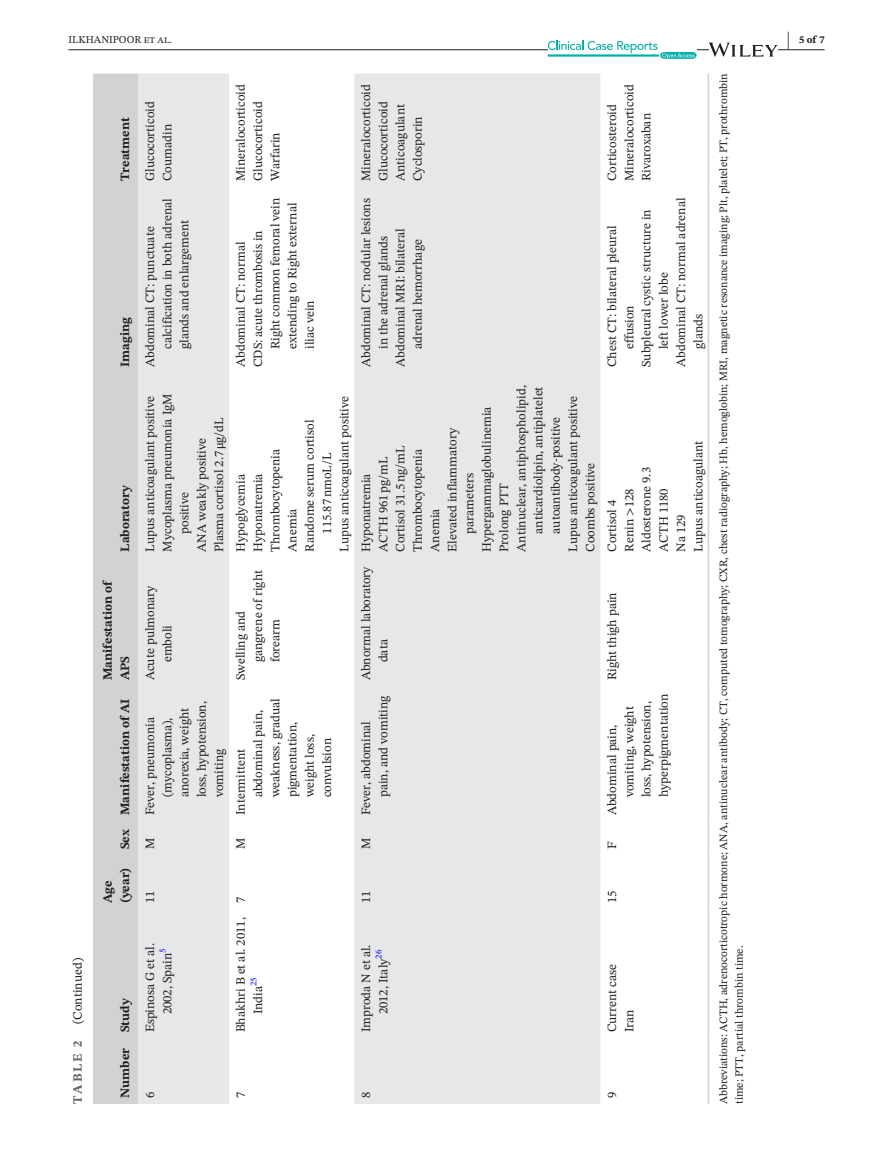
<style>
.page{position:relative;width:893px;height:1174px;background:#fff}
.page>*{position:absolute;margin:0;border:0;box-sizing:border-box;transform-origin:0 0}
.t1{font:700 21px "STIX Two Text";color:#231f20;scale:.42 1}
.t2{font:12.75px/17.2px "STIX Two Text";color:#231f20}
.t3{font:700 12.75px/17.2px "STIX Two Text";color:#231f20}
.t4{font:700 12.75px "STIX Two Text";letter-spacing:.14em;color:#636366}
.t5{font:11.25px "STIX Two Text";color:#231f20}
.t6{font:10.5px "STIX Two Text";color:#231f20}
.t7{font:700 10.5px "STIX Two Text";color:#231f20}
.t8{font:8.85px "STIX Two Text";color:#00f}
.s1{font-family:"STIX"}
</style>
<div class="page">
<hr style="left:68px;top:49px;width:756px;height:1px;background:#231f20">
<svg style="left:548px;top:41px;width:149px;height:18px"></svg>
<svg style="left:709px;top:43px;width:68px;height:14px"></svg>
<div style="left:93px;top:74px;width:45px;height:1030px;background:#d1d2d4"></div>
<svg style="left:138px;top:74px;width:462px;height:1030px;fill:#e6e7e9"></svg>
<hr style="left:708px;top:1038px;width:1px;height:66px;background:#d1d2d4">
<hr style="left:708px;top:909px;width:1px;height:129px;background:#d1d2d4">
<hr style="left:708px;top:855px;width:1px;height:54px;background:#d1d2d4">
<hr style="left:708px;top:821px;width:1px;height:34px;background:#d1d2d4">
<hr style="left:708px;top:686px;width:1px;height:135px;background:#d1d2d4">
<hr style="left:708px;top:558px;width:1px;height:128px;background:#d1d2d4">
<hr style="left:708px;top:373px;width:1px;height:185px;background:#d1d2d4">
<hr style="left:708px;top:187px;width:1px;height:186px;background:#d1d2d4">
<hr style="left:708px;top:74px;width:1px;height:113px;background:#d1d2d4">
<h1 class="t1" style="left:787px;top:24px;width:8px">|</h1>
<p class="t6" style="left:68px;top:32px;width:105px">ILKHANIPOOR et al.</p>
<p class="t7" style="left:799px;top:32px;width:27px">5 of 7</p>
<p class="t2" style="left:69px;top:1024px;width:68px;rotate:-90deg">(Continued)</p>
<p class="t4" style="left:68px;top:1104px;width:65px;rotate:-90deg">TABLE 2</p>
<p class="t3" style="left:117px;top:181px;width:66px;rotate:-90deg">Treatment</p>
<p class="t3" style="left:117px;top:367px;width:51px;rotate:-90deg">Imaging</p>
<p class="t3" style="left:117px;top:552px;width:68px;rotate:-90deg">Laboratory</p>
<p class="t3" style="left:99px;top:680px;width:102px;rotate:-90deg">Manifestation of<br>APS</p>
<p class="t3" style="left:117px;top:849px;width:152px;rotate:-90deg">Sex Manifestation of AI</p>
<p class="t3" style="left:99px;top:903px;width:38px;rotate:-90deg">Age (year)</p>
<p class="t3" style="left:117px;top:1098px;width:101px;rotate:-90deg">Number Study</p>
<p class="t2" style="left:141px;top:181px;width:81px;rotate:-90deg">Glucocorticoid<br>Coumadin</p>
<p class="t2" style="left:141px;top:349px;width:153px;text-indent:-18px;rotate:-90deg">Abdominal CT: punctuate calcification in both adrenal glands and enlargement</p>
<p class="t2" style="left:141px;top:552px;width:157px;rotate:-90deg">Lupus anticoagulant positive</p>
<p class="t2" style="left:158px;top:552px;width:160px;rotate:-90deg">Mycoplasma pneumonia IgM</p>
<p class="t2" style="left:210px;top:552px;width:136px;rotate:-90deg">Plasma cortisol 2.7<span class="s1">μ</span>g/dL</p>
<p class="t2" style="left:193px;top:552px;width:115px;rotate:-90deg">ANA weakly positive</p>
<p class="t2" style="left:176px;top:534px;width:43px;rotate:-90deg">positive</p>
<p class="t2" style="left:141px;top:662px;width:78px;text-indent:-18px;rotate:-90deg">Acute pulmonary emboli</p>
<p class="t2" style="left:141px;top:797px;width:98px;text-indent:-18px;rotate:-90deg">Fever, pneumonia (mycoplasma), anorexia, weight loss, hypotension, vomiting</p>
<p class="t2" style="left:141px;top:849px;width:13px;rotate:-90deg">M</p>
<p class="t2" style="left:232px;top:181px;width:98px;rotate:-90deg">Mineralocorticoid<br>Glucocorticoid<br>Warfarin</p>
<p class="t2" style="left:266px;top:349px;width:153px;rotate:-90deg">Right common femoral vein</p>
<p class="t2" style="left:284px;top:349px;width:148px;rotate:-90deg">extending to Right external</p>
<p class="t2" style="left:232px;top:367px;width:127px;rotate:-90deg">Abdominal CT: normal</p>
<p class="t2" style="left:249px;top:367px;width:138px;rotate:-90deg">CDS: acute thrombosis in</p>
<p class="t2" style="left:301px;top:349px;width:50px;rotate:-90deg">iliac vein</p>
<p class="t2" style="left:266px;top:552px;width:104px;rotate:-90deg">Thrombocytopenia</p>
<p class="t2" style="left:232px;top:552px;width:79px;rotate:-90deg">Hypoglycemia</p>
<p class="t2" style="left:249px;top:552px;width:80px;rotate:-90deg">Hyponatremia</p>
<p class="t2" style="left:284px;top:552px;width:45px;rotate:-90deg">Anemia</p>
<p class="t2" style="left:232px;top:662px;width:94px;text-indent:-18px;rotate:-90deg">Swelling and gangrene of right forearm</p>
<p class="t2" style="left:301px;top:552px;width:133px;rotate:-90deg">Randome serum cortisol</p>
<p class="t2" style="left:335px;top:552px;width:157px;rotate:-90deg">Lupus anticoagulant positive</p>
<p class="t2" style="left:318px;top:534px;width:82px;rotate:-90deg">115.87nmoL/L</p>
<p class="t2" style="left:232px;top:797px;width:100px;text-indent:-18px;rotate:-90deg">Intermittent abdominal pain, weakness, gradual pigmentation, weight loss, convulsion</p>
<p class="t2" style="left:232px;top:849px;width:13px;rotate:-90deg">M</p>
<p class="t2" style="left:357px;top:181px;width:98px;rotate:-90deg">Mineralocorticoid<br>Glucocorticoid<br>Anticoagulant<br>Cyclosporin</p>
<p class="t2" style="left:357px;top:367px;width:170px;rotate:-90deg">Abdominal CT: nodular lesions</p>
<p class="t2" style="left:374px;top:349px;width:115px;rotate:-90deg">in the adrenal glands</p>
<p class="t2" style="left:392px;top:367px;width:140px;rotate:-90deg">Abdominal MRI: bilateral</p>
<p class="t2" style="left:409px;top:349px;width:111px;rotate:-90deg">adrenal hemorrhage</p>
<p class="t2" style="left:374px;top:552px;width:97px;rotate:-90deg">ACTH 961pg/mL</p>
<p class="t2" style="left:392px;top:552px;width:108px;rotate:-90deg">Cortisol 31.5ng/mL</p>
<p class="t2" style="left:409px;top:552px;width:104px;rotate:-90deg">Thrombocytopenia</p>
<p class="t2" style="left:357px;top:552px;width:80px;rotate:-90deg">Hyponatremia</p>
<p class="t2" style="left:426px;top:552px;width:45px;rotate:-90deg">Anemia</p>
<p class="t2" style="left:357px;top:662px;width:97px;text-indent:-18px;rotate:-90deg">Abnormal laboratory data</p>
<p class="t2" style="left:357px;top:797px;width:103px;text-indent:-18px;rotate:-90deg">Fever, abdominal pain, and vomiting</p>
<p class="t2" style="left:512px;top:552px;width:168px;rotate:-90deg">Antinuclear, antiphospholipid,</p>
<p class="t2" style="left:530px;top:534px;width:149px;rotate:-90deg">anticardiolipin, antiplatelet</p>
<p class="t2" style="left:564px;top:552px;width:157px;rotate:-90deg">Lupus anticoagulant positive</p>
<p class="t2" style="left:478px;top:552px;width:147px;rotate:-90deg">Hypergammaglobulinemia</p>
<p class="t2" style="left:547px;top:534px;width:119px;rotate:-90deg">autoantibody-positive</p>
<p class="t2" style="left:443px;top:552px;width:125px;rotate:-90deg">Elevated inflammatory</p>
<p class="t2" style="left:581px;top:552px;width:90px;rotate:-90deg">Coombs positive</p>
<p class="t2" style="left:461px;top:534px;width:62px;rotate:-90deg">parameters</p>
<p class="t2" style="left:495px;top:552px;width:69px;rotate:-90deg">Prolong PTT</p>
<p class="t2" style="left:357px;top:849px;width:13px;rotate:-90deg">M</p>
<p class="t2" style="left:141px;top:903px;width:14px;rotate:-90deg">11</p>
<p class="t2" style="left:141px;top:1014px;width:73px;text-indent:-18px;rotate:-90deg">Espinosa G et al.<br>2002, Spain<sup>5</sup></p>
<p class="t2" style="left:232px;top:903px;width:8px;rotate:-90deg">7</p>
<p class="t2" style="left:232px;top:1014px;width:99px;text-indent:-18px;rotate:-90deg">Bhakhri B et al. 2011,<br>India</p>
<p class="t8" style="left:247px;top:986px;width:10px;rotate:-90deg">25</p>
<p class="t2" style="left:357px;top:903px;width:14px;rotate:-90deg">11</p>
<p class="t2" style="left:357px;top:1032px;width:89px;text-align:center;rotate:-90deg">Improda N et al.<br>2012, Italy</p>
<p class="t8" style="left:372px;top:958px;width:10px;rotate:-90deg">26</p>
<p class="t2" style="left:141px;top:1098px;width:8px;rotate:-90deg">6</p>
<p class="t2" style="left:232px;top:1098px;width:8px;rotate:-90deg">7</p>
<p class="t2" style="left:357px;top:1098px;width:8px;rotate:-90deg">8</p>
<p class="t2" style="left:603px;top:181px;width:98px;rotate:-90deg">Corticosteroid<br>Mineralocorticoid<br>Rivaroxaban</p>
<p class="t5" style="left:715px;top:1104px;width:1032px;rotate:-90deg">Abbreviations: ACTH, adrenocorticotropic hormone; ANA, antinuclear antibody; CT, computed tomography; CXR, chest radiography; Hb, hemoglobin; MRI, magnetic resonance imaging; Plt, platelet; PT, prothrombin</p>
<p class="t2" style="left:672px;top:367px;width:171px;rotate:-90deg">Abdominal CT: normal adrenal</p>
<p class="t2" style="left:638px;top:367px;width:159px;rotate:-90deg">Subpleural cystic structure in</p>
<p class="t2" style="left:603px;top:367px;width:143px;rotate:-90deg">Chest CT: bilateral pleural</p>
<p class="t2" style="left:655px;top:349px;width:78px;rotate:-90deg">left lower lobe</p>
<p class="t2" style="left:620px;top:349px;width:45px;rotate:-90deg">effusion</p>
<p class="t2" style="left:689px;top:349px;width:37px;rotate:-90deg">glands</p>
<p class="t2" style="left:603px;top:552px;width:112px;rotate:-90deg">Cortisol 4<br>Renin <span class="s1">&gt;</span>128<br>Aldosterone 9.3<br>ACTH 1180<br>Na 129<br>Lupus anticoagulant</p>
<p class="t2" style="left:603px;top:680px;width:90px;rotate:-90deg">Right thigh pain</p>
<p class="t2" style="left:603px;top:797px;width:105px;text-indent:-18px;rotate:-90deg">Abdominal pain, vomiting, weight loss, hypotension, hyperpigmentation</p>
<p class="t2" style="left:603px;top:849px;width:9px;rotate:-90deg">F</p>
<p class="t2" style="left:603px;top:903px;width:14px;rotate:-90deg">15</p>
<p class="t5" style="left:731px;top:1104px;width:160px;rotate:-90deg">time; PTT, partial thrombin time.</p>
<p class="t2" style="left:603px;top:1032px;width:70px;rotate:-90deg">Current case<br>Iran</p>
<p class="t2" style="left:603px;top:1098px;width:8px;rotate:-90deg">9</p>
</div>
